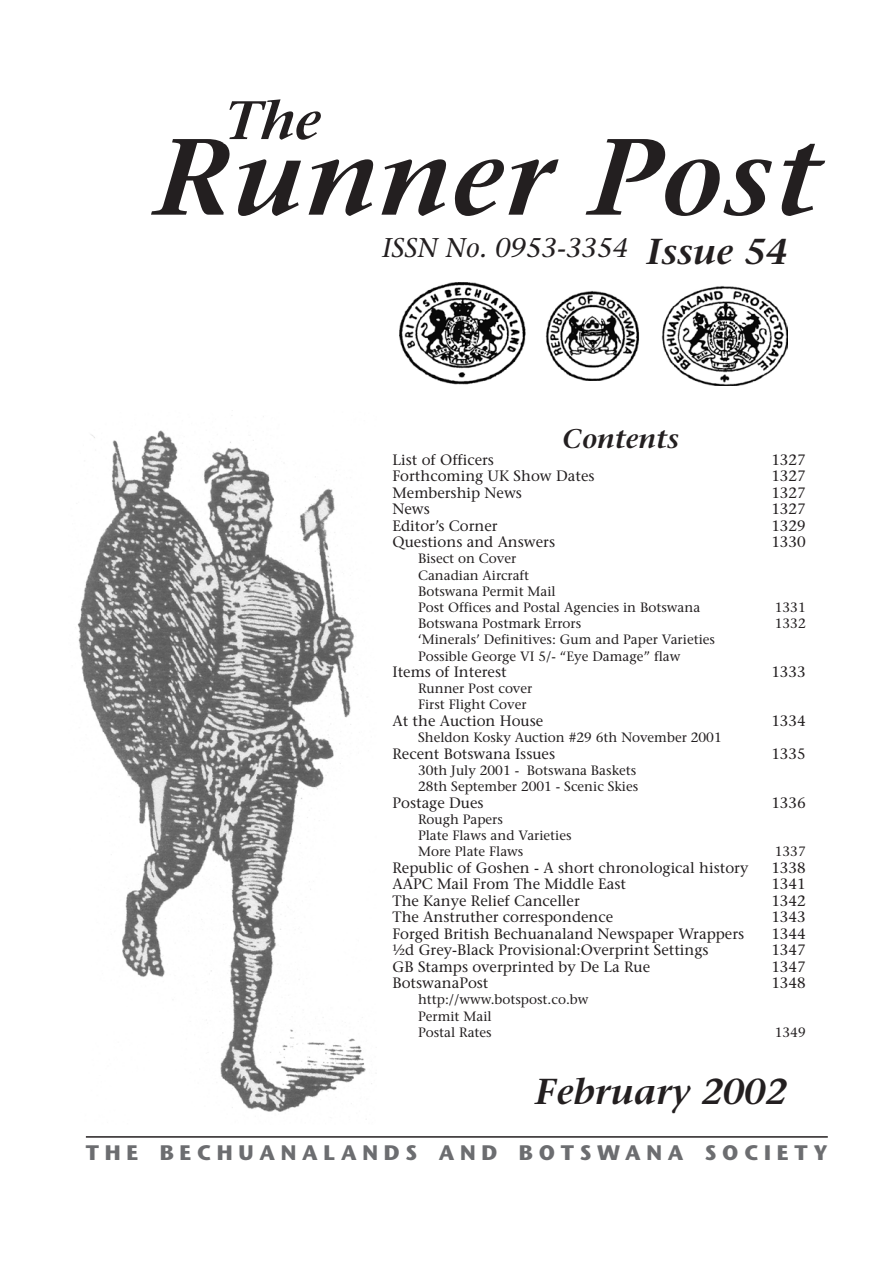
<style>
.page{position:relative;width:893px;height:1263px;background:#fff}
.page>*{position:absolute;margin:0;border:0;box-sizing:border-box;transform-origin:0 0}
.t1{font:italic 600 108px "Stone Serif";color:#231f20}
.t2{font:italic 600 54px "Stone Serif";color:#231f20}
.t3{font:italic 600 36px "Stone Serif";color:#231f20}
.t4{font:italic 27px "Stone Serif";color:#231f20}
.Contents{font:italic 600 27px "Stone Serif";color:#231f20}
.t5{font:700 21px "Stone Sans";letter-spacing:.275em;color:#6c6d70}
.TOC_sub{font:15px "Stone Serif";color:#231f20}
.t6{font:13.5px "Stone Serif";color:#231f20}
.s1{font-weight:600;font-size:36px}
</style>
<div class="page">
<img style="left:77px;top:430px;width:295px;height:670px">
<hr style="left:86px;top:1136px;width:742px;height:1px;background:#231f20">
<svg style="left:155px;top:1100px;width:269px;height:38px"></svg>
<svg style="left:430px;top:1136px;width:73px;height:2px"></svg>
<svg style="left:514px;top:1136px;width:314px;height:2px"></svg>
<img style="left:545px;top:291px;width:95px;height:89px">
<img style="left:661px;top:286px;width:126px;height:99px">
<img style="left:399px;top:285px;width:127px;height:100px">
<svg style="left:399px;top:282px;width:87px;height:9px"></svg>
<h2 class="t2" style="left:223px;top:89px;width:104px">The</h2>
<h1 class="t1" style="left:153px;top:114px;width:665px">Runner Post</h1>
<h3 class="t4" style="left:382px;top:232px;width:406px">ISSN No. 0953-3354 <span class="s1">Issue 54</span></h3>
<p class="Contents" style="left:563px;top:423px;width:118px">Contents</p>
<p class="TOC_sub" style="left:392px;top:450px;width:103px">List of Officers</p>
<p class="TOC_sub" style="left:771px;top:450px;width:36px">1327</p>
<p class="TOC_sub" style="left:392px;top:467px;width:204px">Forthcoming UK Show Dates</p>
<p class="TOC_sub" style="left:771px;top:467px;width:36px">1327</p>
<p class="TOC_sub" style="left:392px;top:483px;width:131px">Membership News</p>
<p class="TOC_sub" style="left:771px;top:483px;width:36px">1327</p>
<p class="TOC_sub" style="left:392px;top:500px;width:39px">News</p>
<p class="TOC_sub" style="left:771px;top:500px;width:36px">1327</p>
<p class="TOC_sub" style="left:392px;top:516px;width:107px">Editor’s Corner</p>
<p class="TOC_sub" style="left:771px;top:516px;width:36px">1329</p>
<p class="TOC_sub" style="left:392px;top:533px;width:164px">Questions and Answers</p>
<p class="TOC_sub" style="left:771px;top:533px;width:36px">1330</p>
<p class="t6" style="left:418px;top:551px;width:100px">Bisect on Cover</p>
<p class="t6" style="left:418px;top:567px;width:113px">Canadian Aircraft</p>
<p class="t6" style="left:418px;top:583px;width:139px">Botswana Permit Mail</p>
<p class="t6" style="left:418px;top:599px;width:284px">Post Offices and Postal Agencies in Botswana</p>
<p class="t6" style="left:775px;top:599px;width:32px">1331</p>
<p class="t6" style="left:418px;top:615px;width:165px">Botswana Postmark Errors</p>
<p class="t6" style="left:775px;top:615px;width:32px">1332</p>
<p class="t6" style="left:418px;top:632px;width:299px">‘Minerals’ Definitives: Gum and Paper Varieties</p>
<p class="t6" style="left:418px;top:648px;width:264px">Possible George VI 5/- “Eye Damage” flaw</p>
<p class="TOC_sub" style="left:392px;top:663px;width:116px">Items of Interest</p>
<p class="TOC_sub" style="left:771px;top:663px;width:36px">1333</p>
<p class="t6" style="left:418px;top:680px;width:116px">Runner Post cover</p>
<p class="t6" style="left:418px;top:697px;width:110px">First Flight Cover</p>
<p class="TOC_sub" style="left:392px;top:712px;width:152px">At the Auction House</p>
<p class="TOC_sub" style="left:771px;top:712px;width:36px">1334</p>
<p class="t6" style="left:418px;top:729px;width:305px">Sheldon Kosky Auction #29 6th November 2001</p>
<p class="TOC_sub" style="left:392px;top:744px;width:164px">Recent Botswana Issues</p>
<p class="TOC_sub" style="left:771px;top:744px;width:36px">1335</p>
<p class="t6" style="left:418px;top:762px;width:220px">30th July 2001 - Botswana Baskets</p>
<p class="t6" style="left:418px;top:778px;width:222px">28th September 2001 - Scenic Skies</p>
<p class="TOC_sub" style="left:392px;top:793px;width:93px">Postage Dues</p>
<p class="TOC_sub" style="left:771px;top:793px;width:36px">1336</p>
<p class="t6" style="left:418px;top:811px;width:86px">Rough Papers</p>
<p class="t6" style="left:418px;top:827px;width:155px">Plate Flaws and Varieties</p>
<p class="t6" style="left:418px;top:843px;width:107px">More Plate Flaws</p>
<p class="t6" style="left:775px;top:843px;width:32px">1337</p>
<p class="TOC_sub" style="left:392px;top:858px;width:357px">Republic of Goshen - A short chronological history</p>
<p class="TOC_sub" style="left:771px;top:858px;width:36px">1338</p>
<p class="TOC_sub" style="left:392px;top:875px;width:235px">AAPC Mail From The Middle East</p>
<p class="TOC_sub" style="left:771px;top:875px;width:36px">1341</p>
<p class="TOC_sub" style="left:392px;top:891px;width:189px">The Kanye Relief Canceller</p>
<p class="TOC_sub" style="left:771px;top:891px;width:36px">1342</p>
<p class="TOC_sub" style="left:392px;top:908px;width:222px">The Anstruther correspondence</p>
<p class="TOC_sub" style="left:771px;top:908px;width:36px">1343</p>
<p class="TOC_sub" style="left:392px;top:924px;width:353px">Forged British Bechuanaland Newspaper Wrappers</p>
<p class="TOC_sub" style="left:771px;top:924px;width:36px">1344</p>
<p class="TOC_sub" style="left:392px;top:941px;width:318px">½d Grey-Black Provisional:Overprint Settings</p>
<p class="TOC_sub" style="left:771px;top:941px;width:36px">1347</p>
<p class="TOC_sub" style="left:392px;top:957px;width:259px">GB Stamps overprinted by De La Rue</p>
<p class="TOC_sub" style="left:771px;top:957px;width:36px">1347</p>
<p class="TOC_sub" style="left:392px;top:974px;width:98px">BotswanaPost</p>
<p class="TOC_sub" style="left:771px;top:974px;width:36px">1348</p>
<p class="t6" style="left:418px;top:992px;width:172px">http://www.botspost.co.bw</p>
<p class="t6" style="left:418px;top:1008px;width:75px">Permit Mail</p>
<p class="t6" style="left:418px;top:1024px;width:75px">Postal Rates</p>
<p class="t6" style="left:775px;top:1024px;width:32px">1349</p>
<h3 class="t3" style="left:535px;top:1070px;width:253px">February 2002</h3>
<h3 class="t5" style="left:86px;top:1140px;width:743px">THE BECHUANALANDS AND BOTSWANA SOCIETY</h3>
</div>
